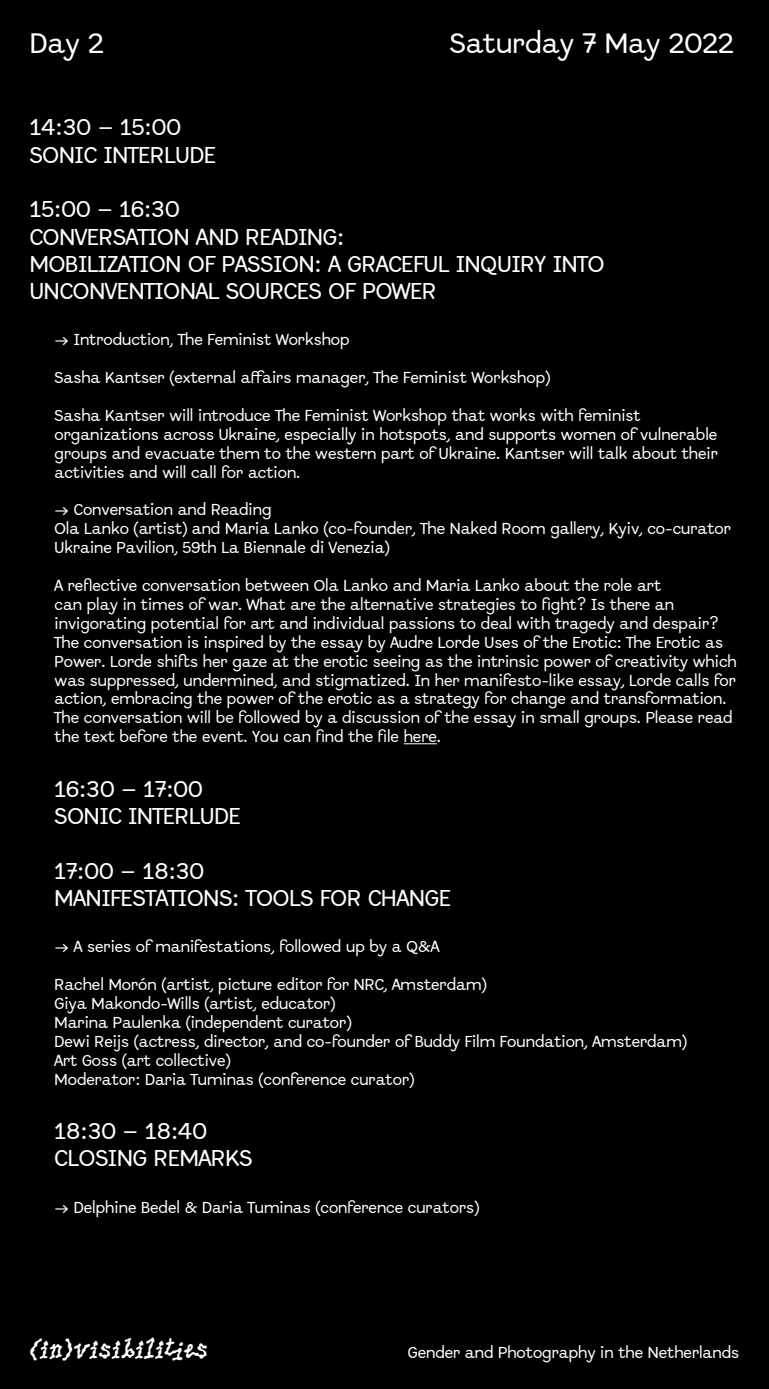
<style>
.page{position:relative;width:769px;height:1389px;background:#000}
.page>*{position:absolute;margin:0;border:0;box-sizing:border-box;transform-origin:0 0}
.t1{font:28px "Abordage";color:#fff}
.t2{font:28px "Pic Nic";letter-spacing:-.035em;color:#fff}
.t3{font:22.75px/27.3px "Abordage";color:#fff}
.t4{font:15.75px/18.9px "Abordage";color:#fff}
</style>
<div class="page">
<hr style="left:404px;top:743px;width:33px;height:1px;background:#fff">
<h1 class="t1" style="left:30px;top:26px;width:76px">Day 2</h1>
<h1 class="t1" style="left:450px;top:26px;width:285px">Saturday 7 May 2022</h1>
<h2 class="t3" style="left:30px;top:114px;width:188px">14:30 – 15:00<br>SONIC INTERLUDE</h2>
<h2 class="t3" style="left:30px;top:196px;width:576px">15:00 – 16:30<br>CONVERSATION AND READING:<br>MOBILIZATION OF PASSION: A GRACEFUL INQUIRY INTO<br>UNCONVENTIONAL SOURCES OF POWER</h2>
<p class="t4" style="left:55px;top:330px;width:297px">→ Introduction, The Feminist Workshop</p>
<p class="t4" style="left:55px;top:368px;width:497px">Sasha Kantser (external affairs manager, The Feminist Workshop)</p>
<p class="t4" style="left:55px;top:406px;width:665px">Sasha Kantser will introduce The Feminist Workshop that works with feminist organizations across Ukraine, especially in hotspots, and supports women of vulnerable groups and evacuate them to the western part of Ukraine. Kantser will talk about their activities and will call for action.</p>
<p class="t4" style="left:55px;top:500px;width:678px">→ Conversation and Reading<br>Ola Lanko (artist) and Maria Lanko (co-founder, The Naked Room gallery, Kyiv, co-curator<br>Ukraine Pavilion, 59th La Biennale di Venezia)</p>
<p class="t4" style="left:55px;top:576px;width:684px">A reflective conversation between Ola Lanko and Maria Lanko about the role art<br>can play in times of war. What are the alternative strategies to fight? Is there an invigorating potential for art and individual passions to deal with tragedy and despair?<br>The conversation is inspired by the essay by Audre Lorde Uses of the Erotic: The Erotic as Power. Lorde shifts her gaze at the erotic seeing as the intrinsic power of creativity which was suppressed, undermined, and stigmatized. In her manifesto-like essay, Lorde calls for action, embracing the power of the erotic as a strategy for change and transformation.<br>The conversation will be followed by a discussion of the essay in small groups. Please read the text before the event. You can find the file here.</p>
<h2 class="t3" style="left:55px;top:775px;width:188px">16:30 – 17:00<br>SONIC INTERLUDE</h2>
<h2 class="t3" style="left:55px;top:857px;width:398px">17:00 – 18:30<br>MANIFESTATIONS: TOOLS FOR CHANGE</h2>
<p class="t4" style="left:55px;top:937px;width:386px">→ A series of manifestations, followed up by a Q&amp;A</p>
<p class="t4" style="left:55px;top:975px;width:634px">Rachel Morón (artist, picture editor for NRC, Amsterdam)<br>Giya Makondo-Wills (artist, educator)<br>Marina Paulenka (independent curator)<br>Dewi Reijs (actress, director, and co-founder of Buddy Film Foundation, Amsterdam)<br>Art Goss (art collective)<br>Moderator: Daria Tuminas (conference curator)</p>
<h2 class="t3" style="left:55px;top:1118px;width:199px">18:30 – 18:40<br>CLOSING REMARKS</h2>
<p class="t4" style="left:55px;top:1198px;width:426px">→ Delphine Bedel &amp; Daria Tuminas (conference curators)</p>
<h1 class="t2" style="left:30px;top:1329px;width:180px">(in)visibilities</h1>
<p class="t4" style="left:408px;top:1343px;width:333px">Gender and Photography in the Netherlands</p>
</div>
